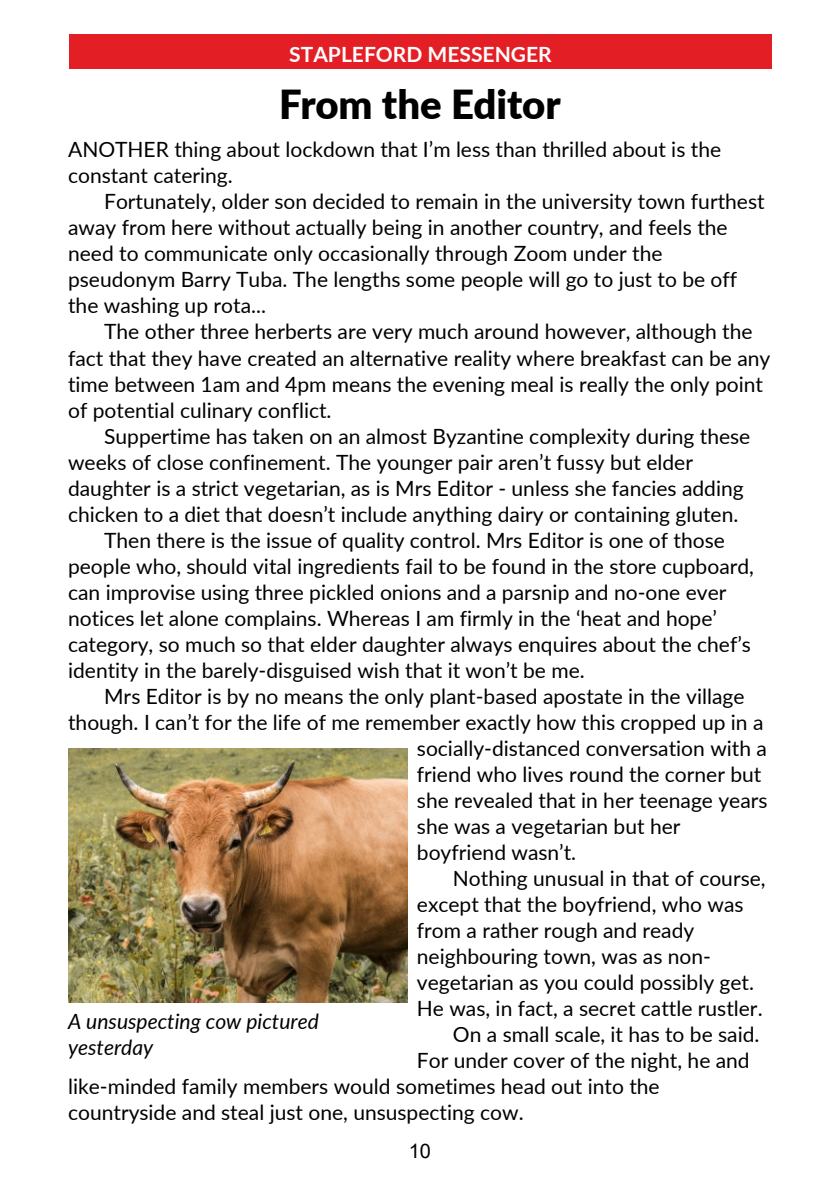
<style>
.page{position:relative;width:840px;height:1191px;background:#fff}
.page>*{position:absolute;margin:0;border:0;box-sizing:border-box;transform-origin:0 0}
.t1{font:900 40px "Lato";color:#000}
.t2{font:21px/26px "Lato";color:#000}
.t3{font:italic 21px/26px "Lato";color:#000}
.t4{font:700 21px "Lato";color:#fefefe}
.t5{font:20px "Arial";color:#000}
</style>
<div class="page">
<div style="left:69px;top:34px;width:702px;height:34px;background:#e31f25"></div>
<img style="left:68px;top:748px;width:339px;height:254px">
<p class="t4" style="left:289px;top:45px;width:264px">STAPLEFORD MESSENGER</p>
<h1 class="t1" style="left:279px;top:87px;width:283px">From the Editor</h1>
<p class="t2" style="left:68px;top:138px;width:654px">ANOTHER thing about lockdown that I’m less than thrilled about is the constant catering.</p>
<p class="t2" style="left:68px;top:190px;width:697px;text-indent:36px">Fortunately, older son decided to remain in the university town furthest away from here without actually being in another country, and feels the need to communicate only occasionally through Zoom under the pseudonym Barry Tuba. The lengths some people will go to just to be off the washing up rota...</p>
<p class="t2" style="left:68px;top:320px;width:703px;text-indent:36px">The other three herberts are very much around however, although the fact that they have created an alternative reality where breakfast can be any time between 1am and 4pm means the evening meal is really the only point of potential culinary conflict.</p>
<p class="t2" style="left:104px;top:424px;width:647px">Suppertime has taken on an almost Byzantine complexity during these</p>
<p class="t2" style="left:68px;top:450px;width:626px">weeks of close confinement. The younger pair aren’t fussy but elder</p>
<p class="t2" style="left:68px;top:476px;width:676px">daughter is a strict vegetarian, as is Mrs Editor - unless she fancies adding</p>
<p class="t2" style="left:68px;top:502px;width:671px">chicken to a diet that doesn’t include anything dairy or containing gluten.</p>
<p class="t2" style="left:104px;top:528px;width:622px">Then there is the issue of quality control. Mrs Editor is one of those</p>
<p class="t2" style="left:68px;top:554px;width:687px">people who, should vital ingredients fail to be found in the store cupboard,</p>
<p class="t2" style="left:68px;top:580px;width:659px">can improvise using three pickled onions and a parsnip and no-one ever</p>
<p class="t2" style="left:68px;top:606px;width:650px">notices let alone complains. Whereas I am firmly in the ‘heat and hope’</p>
<p class="t2" style="left:68px;top:632px;width:684px">category, so much so that elder daughter always enquires about the chef’s</p>
<p class="t2" style="left:68px;top:658px;width:518px">identity in the barely-disguised wish that it won’t be me.</p>
<p class="t2" style="left:104px;top:684px;width:641px">Mrs Editor is by no means the only plant-based apostate in the village</p>
<p class="t2" style="left:68px;top:710px;width:696px">though. I can’t for the life of me remember exactly how this cropped up in a</p>
<p class="t2" style="left:416px;top:736px;width:351px">socially-distanced conversation with a</p>
<p class="t2" style="left:416px;top:762px;width:346px">friend who lives round the corner but</p>
<p class="t2" style="left:416px;top:788px;width:352px">she revealed that in her teenage years</p>
<p class="t2" style="left:416px;top:814px;width:265px">she was a vegetarian but her</p>
<p class="t2" style="left:416px;top:840px;width:161px">boyfriend wasn’t.</p>
<p class="t2" style="left:452px;top:866px;width:314px">Nothing unusual in that of course,</p>
<p class="t2" style="left:416px;top:892px;width:328px">except that the boyfriend, who was</p>
<p class="t2" style="left:416px;top:918px;width:279px">from a rather rough and ready</p>
<p class="t2" style="left:416px;top:944px;width:295px">neighbouring town, was as non-</p>
<p class="t2" style="left:416px;top:970px;width:338px">vegetarian as you could possibly get.</p>
<p class="t2" style="left:416px;top:996px;width:347px">He was, in fact, a secret cattle rustler.</p>
<p class="t2" style="left:452px;top:1022px;width:308px">On a small scale, it has to be said.</p>
<p class="t2" style="left:416px;top:1048px;width:334px">For under cover of the night, he and</p>
<p class="t2" style="left:68px;top:1074px;width:592px">like-minded family members would sometimes head out into the</p>
<p class="t2" style="left:68px;top:1100px;width:457px">countryside and steal just one, unsuspecting cow.</p>
<p class="t3" style="left:68px;top:1009px;width:252px">A unsuspecting cow pictured yesterday</p>
<p class="t5" style="left:408px;top:1143px;width:24px">10</p>
</div>
